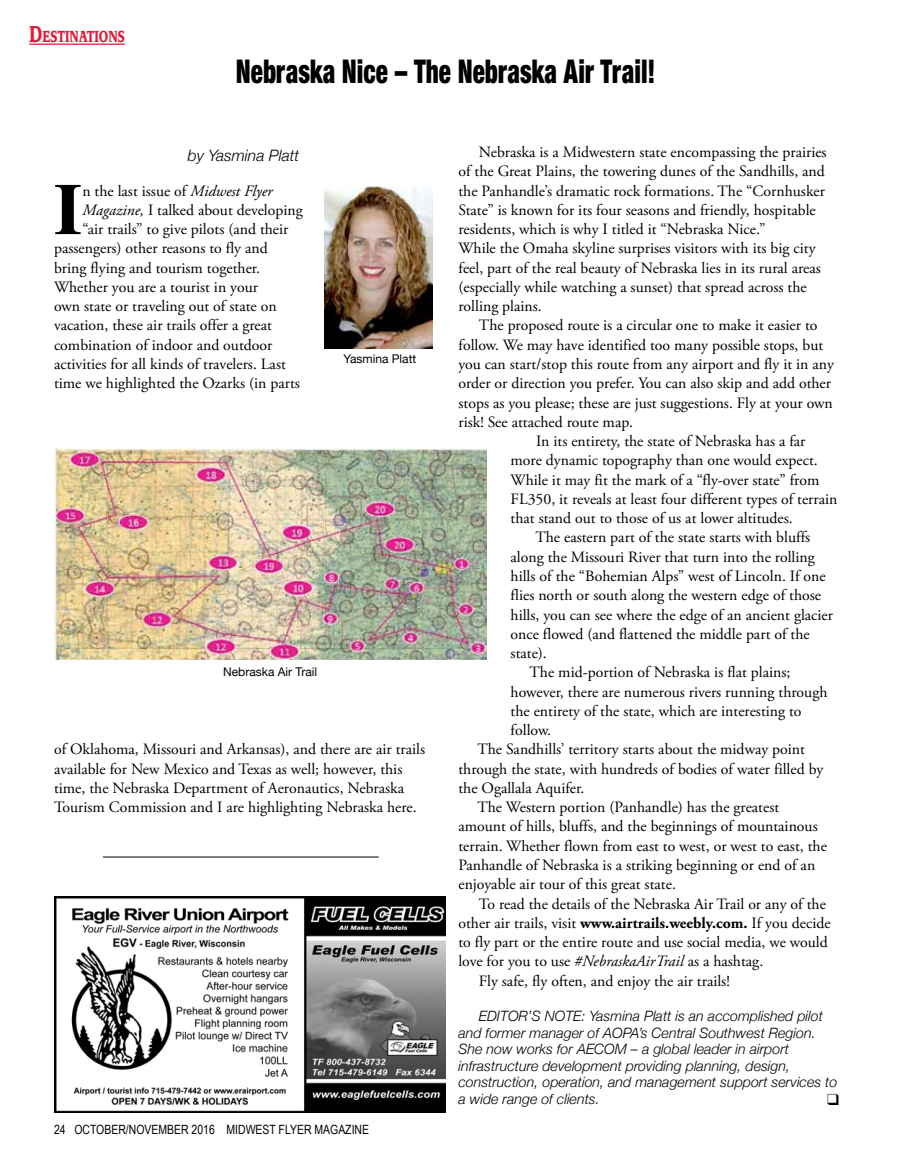
<style>
.page{position:relative;width:905px;height:1175px;background:#fff}
.page>*{position:absolute;margin:0;border:0;box-sizing:border-box;transform-origin:0 0}
.t1{font:700 72.75px "Times";color:#000}
.t2{font:35.1px "Sans Black Condensed DTC";color:#000;scale:.77 1}
.t3{font:900 17.7px "Exposition Black S Si";color:#e31837;scale:.71 1}
.t4{font:15.75px/19.2px "Adobe Garamond Pro";color:#000}
.t5{font:italic 300 15.75px "Helvetica Neue";color:#000}
.t6{font:italic 300 14.25px/16.5px "Helvetica Neue";color:#000}
.t7{font:12.75px "Arial Narrow";color:#000}
.t8{font:12px "Helvetica Neue";color:#000}
.s1{font-size:25.2px}
.s2{font-style:italic}
.s3{font-weight:700}
</style>
<div class="page">
<img style="left:54px;top:896px;width:391px;height:216px">
<hr style="left:103px;top:856px;width:276px;height:1px;background:#000">
<hr style="left:29px;top:44px;width:96px;height:1px;background:#e31837">
<img style="left:54px;top:448px;width:432px;height:212px">
<img style="left:325px;top:186px;width:108px;height:162px">
<p class="t3" style="left:29px;top:26px;width:136px"><span class="s1">D</span>ESTINATIONS</p>
<h2 class="t2" style="left:236px;top:50px;width:546px">Nebraska Nice – The Nebraska Air Trail!</h2>
<p class="t5" style="left:188px;top:142px;width:113px">by Yasmina Platt</p>
<h1 class="t1" style="left:54px;top:140px;width:30px">I</h1>
<p class="t4" style="left:82px;top:181px;width:192px">n the last issue of <span class="s2">Midwest Flyer</span></p>
<p class="t4" style="left:82px;top:201px;width:222px"><span class="s2">Magazine,</span> I talked about developing</p>
<p class="t4" style="left:82px;top:220px;width:208px">“air trails” to give pilots (and their</p>
<p class="t4" style="left:54px;top:239px;width:215px">passengers) other reasons to fly and</p>
<p class="t4" style="left:54px;top:259px;width:208px">bring flying and tourism together.</p>
<p class="t4" style="left:54px;top:278px;width:205px">Whether you are a tourist in your</p>
<p class="t4" style="left:54px;top:297px;width:224px">own state or traveling out of state on</p>
<p class="t4" style="left:54px;top:316px;width:219px">vacation, these air trails offer a great</p>
<p class="t4" style="left:54px;top:336px;width:220px">combination of indoor and outdoor</p>
<p class="t4" style="left:54px;top:355px;width:233px">activities for all kinds of travelers. Last</p>
<p class="t4" style="left:54px;top:374px;width:247px">time we highlighted the Ozarks (in parts</p>
<p class="t8" style="left:343px;top:350px;width:74px">Yasmina Platt</p>
<p class="t8" style="left:223px;top:662px;width:95px">Nebraska Air Trail</p>
<p class="t4" style="left:54px;top:740px;width:372px">of Oklahoma, Missouri and Arkansas), and there are air trails available for New Mexico and Texas as well; however, this time, the Nebraska Department of Aeronautics, Nebraska Tourism Commission and I are highlighting Nebraska here.</p>
<p class="t7" style="left:54px;top:1120px;width:316px">24 OCTOBER/NOVEMBER 2016 MIDWEST FLYER MAGAZINE</p>
<p class="t4" style="left:458px;top:143px;width:370px;text-indent:21px">Nebraska is a Midwestern state encompassing the prairies of the Great Plains, the towering dunes of the Sandhills, and the Panhandle’s dramatic rock formations. The “Cornhusker State” is known for its four seasons and friendly, hospitable residents, which is why I titled it “Nebraska Nice.”<br>While the Omaha skyline surprises visitors with its big city feel, part of the real beauty of Nebraska lies in its rural areas (especially while watching a sunset) that spread across the rolling plains.</p>
<p class="t4" style="left:479px;top:316px;width:340px">The proposed route is a circular one to make it easier to</p>
<p class="t4" style="left:458px;top:336px;width:366px">follow. We may have identified too many possible stops, but</p>
<p class="t4" style="left:458px;top:355px;width:377px">you can start/stop this route from any airport and fly it in any</p>
<p class="t4" style="left:458px;top:374px;width:374px">order or direction you prefer. You can also skip and add other</p>
<p class="t4" style="left:458px;top:393px;width:376px">stops as you please; these are just suggestions. Fly at your own</p>
<p class="t4" style="left:458px;top:413px;width:176px">risk! See attached route map.</p>
<p class="t4" style="left:536px;top:432px;width:271px">In its entirety, the state of Nebraska has a far</p>
<p class="t4" style="left:510px;top:451px;width:309px">more dynamic topography than one would expect.</p>
<p class="t4" style="left:510px;top:470px;width:310px">While it may fit the mark of a “fly-over state” from</p>
<p class="t4" style="left:510px;top:490px;width:328px">FL350, it reveals at least four different types of terrain</p>
<p class="t4" style="left:510px;top:509px;width:284px">that stand out to those of us at lower altitudes.</p>
<p class="t4" style="left:535px;top:528px;width:276px">The eastern part of the state starts with bluffs</p>
<p class="t4" style="left:510px;top:547px;width:306px">along the Missouri River that turn into the rolling</p>
<p class="t4" style="left:510px;top:567px;width:317px">hills of the “Bohemian Alps” west of Lincoln. If one</p>
<p class="t4" style="left:510px;top:586px;width:312px">flies north or south along the western edge of those</p>
<p class="t4" style="left:510px;top:605px;width:324px">hills, you can see where the edge of an ancient glacier</p>
<p class="t4" style="left:510px;top:624px;width:301px">once flowed (and flattened the middle part of the</p>
<p class="t4" style="left:510px;top:644px;width:38px">state).</p>
<p class="t4" style="left:529px;top:663px;width:262px">The mid-portion of Nebraska is flat plains;</p>
<p class="t4" style="left:510px;top:682px;width:318px">however, there are numerous rivers running through</p>
<p class="t4" style="left:510px;top:702px;width:292px">the entirety of the state, which are interesting to</p>
<p class="t4" style="left:510px;top:721px;width:42px">follow.</p>
<p class="t4" style="left:477px;top:740px;width:329px">The Sandhills’ territory starts about the midway point</p>
<p class="t4" style="left:458px;top:759px;width:366px">through the state, with hundreds of bodies of water filled by</p>
<p class="t4" style="left:458px;top:779px;width:127px">the Ogallala Aquifer.</p>
<p class="t4" style="left:477px;top:798px;width:303px">The Western portion (Panhandle) has the greatest</p>
<p class="t4" style="left:458px;top:817px;width:361px">amount of hills, bluffs, and the beginnings of mountainous</p>
<p class="t4" style="left:458px;top:836px;width:370px">terrain. Whether flown from east to west, or west to east, the</p>
<p class="t4" style="left:458px;top:856px;width:358px">Panhandle of Nebraska is a striking beginning or end of an</p>
<p class="t4" style="left:458px;top:875px;width:219px">enjoyable air tour of this great state.</p>
<p class="t4" style="left:479px;top:894px;width:348px">To read the details of the Nebraska Air Trail or any of the</p>
<p class="t4" style="left:458px;top:913px;width:374px">other air trails, visit <span class="s3">www.airtrails.weebly.com.</span> If you decide</p>
<p class="t4" style="left:458px;top:933px;width:371px">to fly part or the entire route and use social media, we would</p>
<p class="t4" style="left:458px;top:952px;width:306px">love for you to use <span class="s2">#NebraskaAirTrail</span> as a hashtag.</p>
<p class="t4" style="left:479px;top:971px;width:252px">Fly safe, fly often, and enjoy the air trails!</p>
<p class="t6" style="left:458px;top:1007px;width:380px;text-indent:21px">EDITOR’S NOTE: Yasmina Platt is an accomplished pilot and former manager of AOPA’s Central Southwest Region.<br>She now works for AECOM – a global leader in airport infrastructure development providing planning, design, construction, operation, and management support services to a wide range of clients.</p>
</div>
